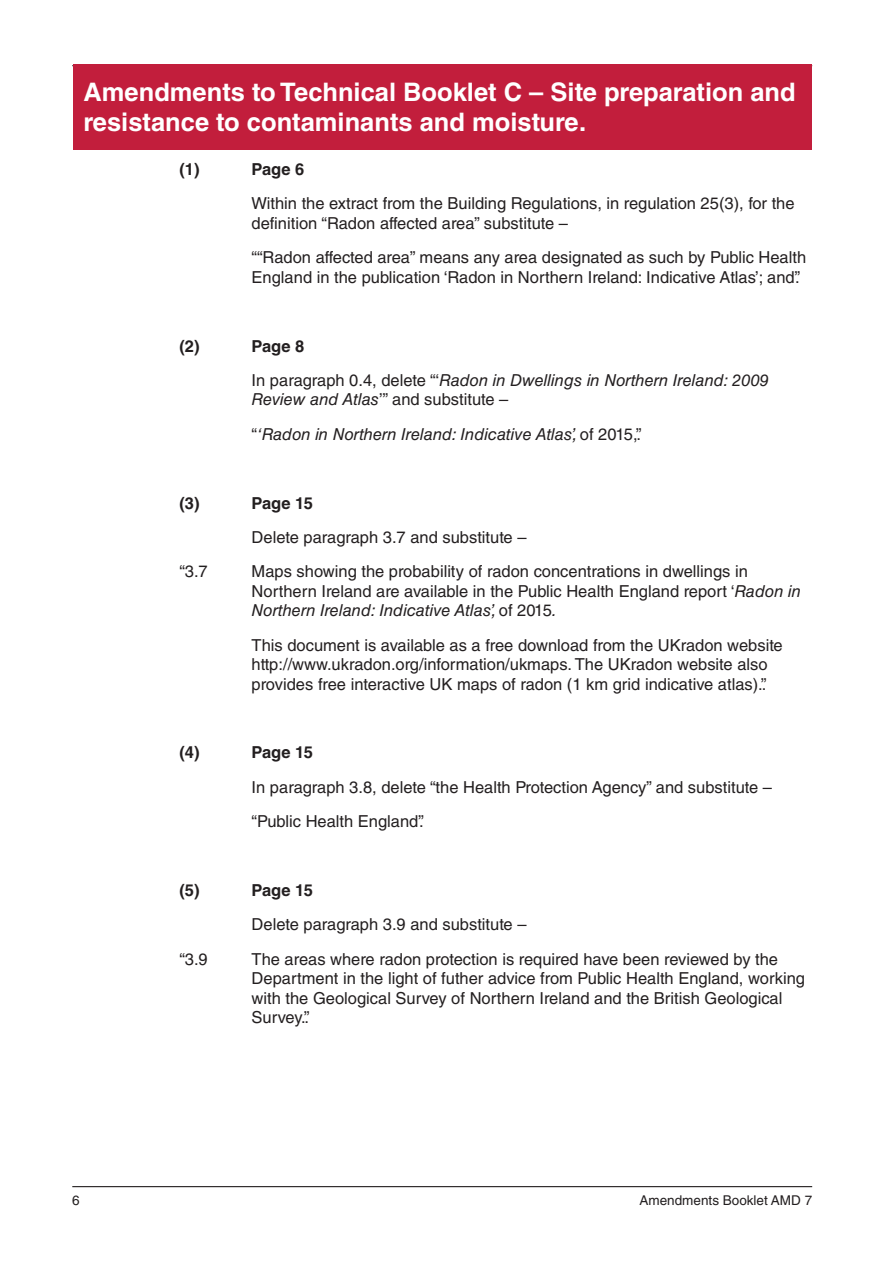
<style>
.page{position:relative;width:893px;height:1263px;background:#fff}
.page>*{position:absolute;margin:0;border:0;box-sizing:border-box;transform-origin:0 0}
._0_Section_Heading{font:700 25.5px "Helvetica LT Std";color:#fff}
._2a_Body_Text{font:16.5px/19.5px "Helvetica LT Std";color:#231f20}
._2a_Body_Text-2{font:italic 16.5px/19.5px "Helvetica LT Std";color:#231f20}
._2a_Body_Text-3{font:700 16.5px "Helvetica LT Std";letter-spacing:-.01em;color:#231f20}
.t1{font:13.5px "Helvetica LT Std";color:#231f20}
.s1{font-style:normal}
.s2{font-style:italic}
</style>
<div class="page">
<hr style="left:72px;top:65px;width:740px;height:1px;background:#231f20">
<hr style="left:72px;top:1186px;width:740px;height:1px;background:#231f20">
<div style="left:73px;top:65px;width:738px;height:85px;background:#c21e3c"></div>
<p class="_0_Section_Heading" style="left:84px;top:76px;width:714px">Amendments to Technical Booklet C – Site preparation and</p>
<p class="_0_Section_Heading" style="left:84px;top:106px;width:504px">resistance to contaminants and moisture.</p>
<p class="_2a_Body_Text-3" style="left:179px;top:159px;width:22px">(1)</p>
<p class="_2a_Body_Text-3" style="left:252px;top:159px;width:54px">Page 6</p>
<p class="_2a_Body_Text" style="left:252px;top:194px;width:544px">Within the extract from the Building Regulations, in regulation 25(3), for the definition “Radon affected area” substitute –</p>
<p class="_2a_Body_Text" style="left:252px;top:248px;width:556px">““Radon affected area” means any area designated as such by Public Health<br>England in the publication ‘Radon in Northern Ireland: Indicative Atlas’; and”.</p>
<p class="_2a_Body_Text-3" style="left:179px;top:336px;width:22px">(2)</p>
<p class="_2a_Body_Text-3" style="left:252px;top:336px;width:54px">Page 8</p>
<p class="_2a_Body_Text-2" style="left:252px;top:370px;width:519px"><span class="s1">In paragraph 0.4, delete “‘</span>Radon in Dwellings in Northern Ireland: 2009<br>Review and Atlas<span class="s1">’” and substitute –</span></p>
<p class="_2a_Body_Text-2" style="left:252px;top:424px;width:391px"><span class="s1">“</span>‘Radon in Northern Ireland: Indicative Atlas’, <span class="s1">of 2015,”.</span></p>
<p class="_2a_Body_Text-3" style="left:179px;top:493px;width:22px">(3)</p>
<p class="_2a_Body_Text-3" style="left:252px;top:493px;width:63px">Page 15</p>
<p class="_2a_Body_Text" style="left:252px;top:527px;width:276px">Delete paragraph 3.7 and substitute –</p>
<p class="_2a_Body_Text" style="left:179px;top:562px;width:30px">“3.7</p>
<p class="_2a_Body_Text" style="left:252px;top:562px;width:551px">Maps showing the probability of radon concentrations in dwellings in<br>Northern Ireland are available in the Public Health England report ‘<span class="s2">Radon in<br>Northern Ireland: Indicative Atlas’,</span> of 2015<span class="s2">.</span></p>
<p class="_2a_Body_Text" style="left:252px;top:635px;width:533px">This document is available as a free download from the UKradon website http://www.ukradon.org/information/ukmaps. The UKradon website also provides free interactive UK maps of radon (1 km grid indicative atlas).”.</p>
<p class="_2a_Body_Text-3" style="left:179px;top:743px;width:22px">(4)</p>
<p class="_2a_Body_Text-3" style="left:252px;top:743px;width:63px">Page 15</p>
<p class="_2a_Body_Text" style="left:252px;top:777px;width:522px">In paragraph 3.8, delete “the Health Protection Agency” and substitute –</p>
<p class="_2a_Body_Text" style="left:252px;top:812px;width:174px">“Public Health England”.</p>
<p class="_2a_Body_Text-3" style="left:179px;top:880px;width:22px">(5)</p>
<p class="_2a_Body_Text-3" style="left:252px;top:880px;width:63px">Page 15</p>
<p class="_2a_Body_Text" style="left:252px;top:915px;width:276px">Delete paragraph 3.9 and substitute –</p>
<p class="_2a_Body_Text" style="left:179px;top:949px;width:30px">“3.9</p>
<p class="_2a_Body_Text" style="left:252px;top:949px;width:555px">The areas where radon protection is required have been reviewed by the Department in the light of futher advice from Public Health England, working with the Geological Survey of Northern Ireland and the British Geological Survey.”.</p>
<p class="t1" style="left:72px;top:1192px;width:9px">6</p>
<p class="t1" style="left:639px;top:1192px;width:174px">Amendments Booklet AMD 7</p>
</div>
